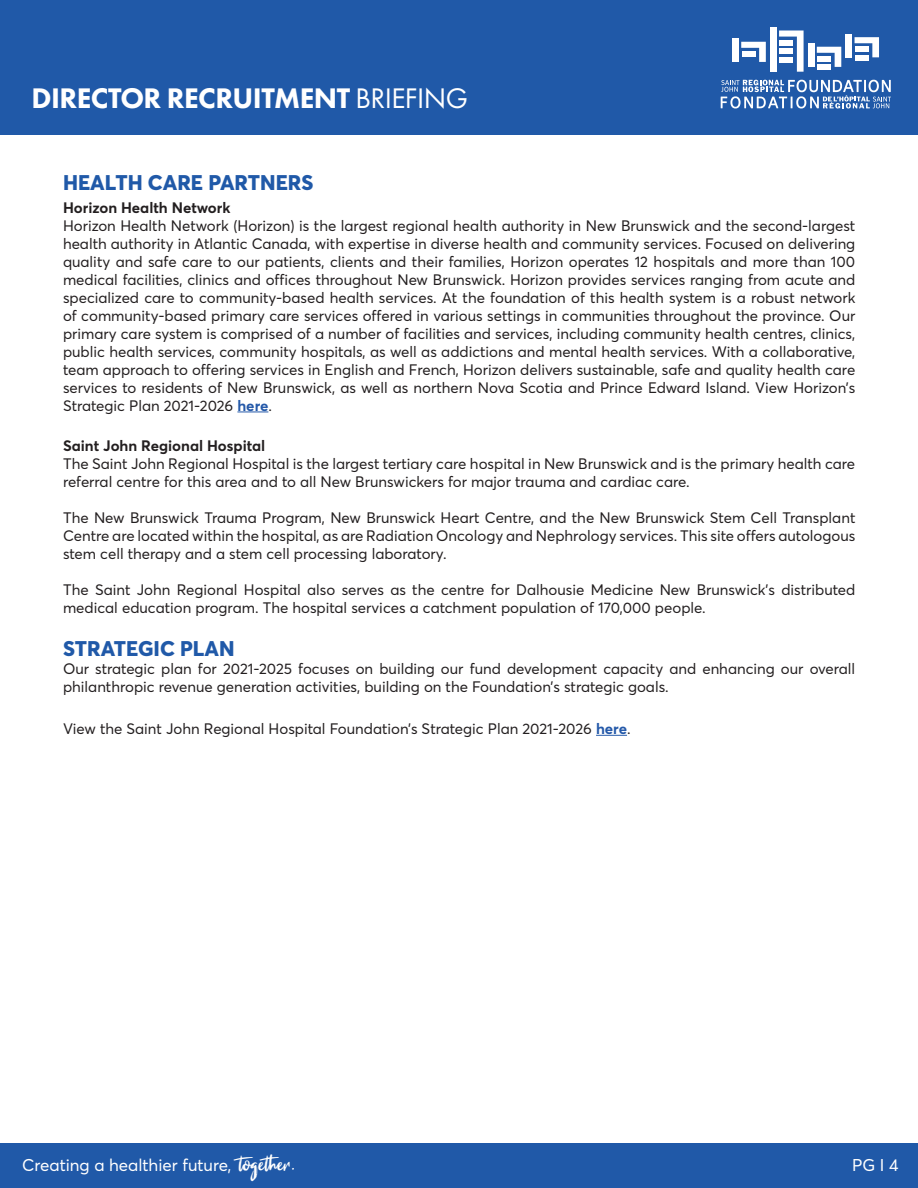
<style>
.page{position:relative;width:918px;height:1188px;background:#fff}
.page>*{position:absolute;margin:0;border:0;box-sizing:border-box;transform-origin:0 0}
.heading_light{font:800 29.4px "Futura PT";letter-spacing:-.02em;color:#fff}
.t1{font:800 21px "Averta";color:#2059a8}
.t2{font:16.8px "Averta";color:#fff}
.t3{font:15px/18px "Averta";color:#231f20}
.t4{font:700 15px "Averta";color:#231f20}
.s1{font-weight:400}
.s2{font-weight:700;color:#2459a9}
.s3{font-family:"Fake Serif";font-size:29.25px}
</style>
<div class="page">
<hr style="left:237px;top:412px;width:31px;height:1px;background:#2459a9">
<div style="left:0;top:0;width:918px;height:135px;background:#2059a8"></div>
<div style="left:733px;top:38px;width:6px;height:24px;background:#fff"></div>
<svg style="left:741px;top:42px;width:25px;height:20px"></svg>
<div style="left:770px;top:27px;width:7px;height:45px;background:#fff"></div>
<svg style="left:779px;top:30px;width:25px;height:42px"></svg>
<div style="left:779px;top:49px;width:14px;height:5px;background:#fff"></div>
<div style="left:779px;top:57px;width:14px;height:5px;background:#fff"></div>
<div style="left:817px;top:65px;width:14px;height:5px;background:#fff"></div>
<div style="left:808px;top:43px;width:6px;height:24px;background:#fff"></div>
<svg style="left:817px;top:47px;width:24px;height:20px"></svg>
<div style="left:846px;top:34px;width:6px;height:23px;background:#fff"></div>
<svg style="left:855px;top:37px;width:24px;height:20px"></svg>
<div style="left:855px;top:55px;width:14px;height:5px;background:#fff"></div>
<svg style="left:721px;top:80px;width:170px;height:28px"></svg>
<div style="left:0;top:1143px;width:918px;height:45px;background:#2059a8"></div>
<hr style="left:596px;top:735px;width:31px;height:1px;background:#2459a9">
<p class="heading_light" style="left:31px;top:80px;width:438px">DIRECTOR RECRUITMENT <span class="s1">BRIEFING</span></p>
<p class="t1" style="left:63px;top:168px;width:252px">HEALTH CARE PARTNERS</p>
<p class="t4" style="left:63px;top:197px;width:169px">Horizon Health Network</p>
<p class="t3" style="left:63px;top:216px;width:794px;text-align:justify">Horizon Health Network (Horizon) is the largest regional health authority in New Brunswick and the second-largest health authority in Atlantic Canada, with expertise in diverse health and community services. Focused on delivering quality and safe care to our patients, clients and their families, Horizon operates 12 hospitals and more than 100 medical facilities, clinics and offices throughout New Brunswick. Horizon provides services ranging from acute and specialized care to community-based health services. At the foundation of this health system is a robust network of community-based primary care services offered in various settings in communities throughout the province. Our primary care system is comprised of a number of facilities and services, including community health centres, clinics, public health services, community hospitals, as well as addictions and mental health services. With a collaborative, team approach to offering services in English and French, Horizon delivers sustainable, safe and quality health care services to residents of New Brunswick, as well as northern Nova Scotia and Prince Edward Island. View Horizon’s Strategic Plan 2021-2026 <span class="s2">here</span>.</p>
<p class="t4" style="left:63px;top:435px;width:204px">Saint John Regional Hospital</p>
<p class="t3" style="left:63px;top:454px;width:794px">The Saint John Regional Hospital is the largest tertiary care hospital in New Brunswick and is the primary health care referral centre for this area and to all New Brunswickers for major trauma and cardiac care.</p>
<p class="t3" style="left:63px;top:508px;width:794px;text-align:justify">The New Brunswick Trauma Program, New Brunswick Heart Centre, and the New Brunswick Stem Cell Transplant Centre are located within the hospital, as are Radiation Oncology and Nephrology services. This site offers autologous stem cell therapy and a stem cell processing laboratory.</p>
<p class="t3" style="left:63px;top:580px;width:794px">The Saint John Regional Hospital also serves as the centre for Dalhousie Medicine New Brunswick’s distributed medical education program. The hospital services a catchment population of 170,000 people.</p>
<p class="t1" style="left:63px;top:634px;width:173px">STRATEGIC PLAN</p>
<p class="t3" style="left:63px;top:659px;width:794px">Our strategic plan for 2021-2025 focuses on building our fund development capacity and enhancing our overall philanthropic revenue generation activities, building on the Foundation’s strategic goals.</p>
<p class="t3" style="left:63px;top:719px;width:569px">View the Saint John Regional Hospital Foundation’s Strategic Plan 2021-2026 <span class="s2">here</span>.</p>
<p class="t2" style="left:22px;top:1154px;width:276px">Creating a healthier future, <span class="s3">together.</span></p>
<p class="t2" style="left:852px;top:1154px;width:48px">PG I 4</p>
</div>
